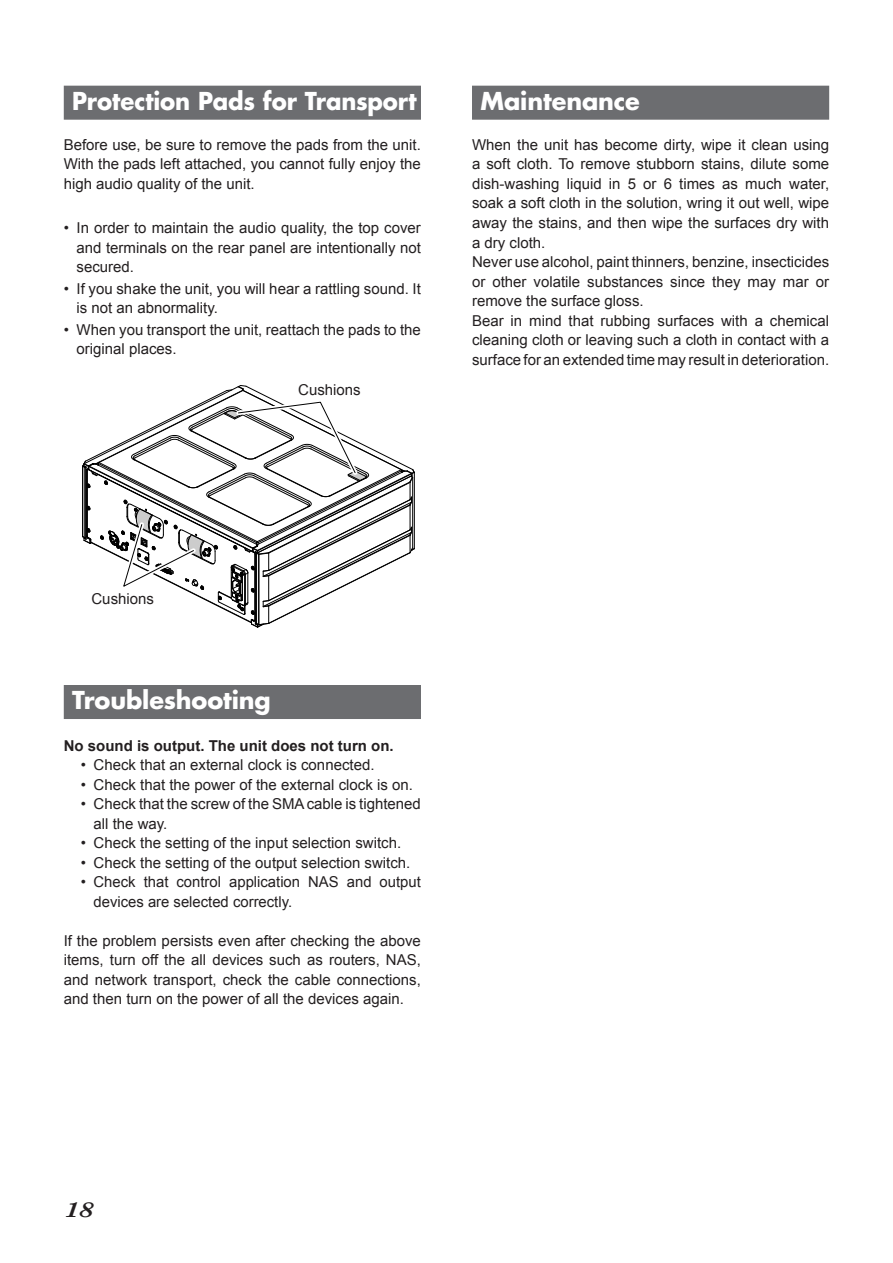
<style>
.page{position:relative;width:893px;height:1263px;background:#fff}
.page>*{position:absolute;margin:0;border:0;box-sizing:border-box;transform-origin:0 0}
.t1{font:700 24px "Futura Std";letter-spacing:-.005em;color:#fff;scale:.95 1}
.t2{font:700 24px "Futura Std";letter-spacing:-.005em;color:#fff}
.t3{font:italic 700 21px "Century Schoolbook";color:#231f20;scale:1.3 1}
.t4{font:18px "Koz Go Pr 6 N";letter-spacing:-.155em;color:#000}
.t5{font:15px/19.5px "Arial";color:#231f20}
.t6{font:700 15px "Arial";color:#231f20}
</style>
<div class="page">
<div style="left:64px;top:86px;width:357px;height:34px;background:#6c6d70"></div>
<div style="left:64px;top:685px;width:357px;height:34px;background:#6c6d70"></div>
<svg style="left:82px;top:385px;width:333px;height:243px"></svg>
<div style="left:281px;top:375px;width:97px;height:24px;background:#fff"></div>
<div style="left:71px;top:591px;width:103px;height:21px;background:#fff"></div>
<div style="left:472px;top:86px;width:357px;height:34px;background:#6c6d70"></div>
<h1 class="t1" style="left:72px;top:85px;width:364px">Protection Pads for Transport</h1>
<p class="t5" style="left:64px;top:135px;width:359px;text-align:justify">Before use, be sure to remove the pads from the unit.<br>With the pads left attached, you cannot fully enjoy the high audio quality of the unit.</p>
<p class="t5" style="left:77px;top:218px;width:346px;text-align:justify;text-indent:-13px">• In order to maintain the audio quality, the top cover and terminals on the rear panel are intentionally not secured.</p>
<p class="t5" style="left:77px;top:279px;width:346px;text-indent:-13px">• If you shake the unit, you will hear a rattling sound. It is not an abnormality.</p>
<p class="t5" style="left:77px;top:320px;width:346px;text-indent:-13px">• When you transport the unit, reattach the pads to the original places.</p>
<p class="t4" style="left:290px;top:378px;width:81px">クッション</p>
<p class="t5" style="left:298px;top:380px;width:64px">Cushions</p>
<h1 class="t2" style="left:480px;top:85px;width:161px">Maintenance</h1>
<p class="t5" style="left:472px;top:135px;width:359px">When the unit has become dirty, wipe it clean using a soft cloth. To remove stubborn stains, dilute some dish-washing liquid in 5 or 6 times as much water, soak a soft cloth in the solution, wring it out well, wipe away the stains, and then wipe the surfaces dry with a dry cloth.<br>Never use alcohol, paint thinners, benzine, insecticides or other volatile substances since they may mar or remove the surface gloss.<br>Bear in mind that rubbing surfaces with a chemical cleaning cloth or leaving such a cloth in contact with a surface for an extended time may result in deterioration.</p>
<p class="t4" style="left:83px;top:589px;width:81px">クッション</p>
<p class="t5" style="left:91px;top:589px;width:64px">Cushions</p>
<h1 class="t2" style="left:72px;top:684px;width:200px">Troubleshooting</h1>
<p class="t6" style="left:64px;top:736px;width:332px">No sound is output. The unit does not turn on.</p>
<p class="t5" style="left:81px;top:755px;width:295px">• Check that an external clock is connected.</p>
<p class="t5" style="left:81px;top:775px;width:334px">• Check that the power of the external clock is on.</p>
<p class="t5" style="left:94px;top:794px;width:329px;text-indent:-13px">• Check that the screw of the SMA cable is tightened all the way.</p>
<p class="t5" style="left:81px;top:833px;width:322px">• Check the setting of the input selection switch.</p>
<p class="t5" style="left:81px;top:853px;width:331px">• Check the setting of the output selection switch.</p>
<p class="t5" style="left:94px;top:872px;width:329px;text-indent:-13px">• Check that control application NAS and output devices are selected correctly.</p>
<p class="t5" style="left:64px;top:931px;width:359px;text-align:justify">If the problem persists even after checking the above items, turn off the all devices such as routers, NAS, and network transport, check the cable connections, and then turn on the power of all the devices again.</p>
<h2 class="t3" style="left:64px;top:1194px;width:25px">18</h2>
</div>
